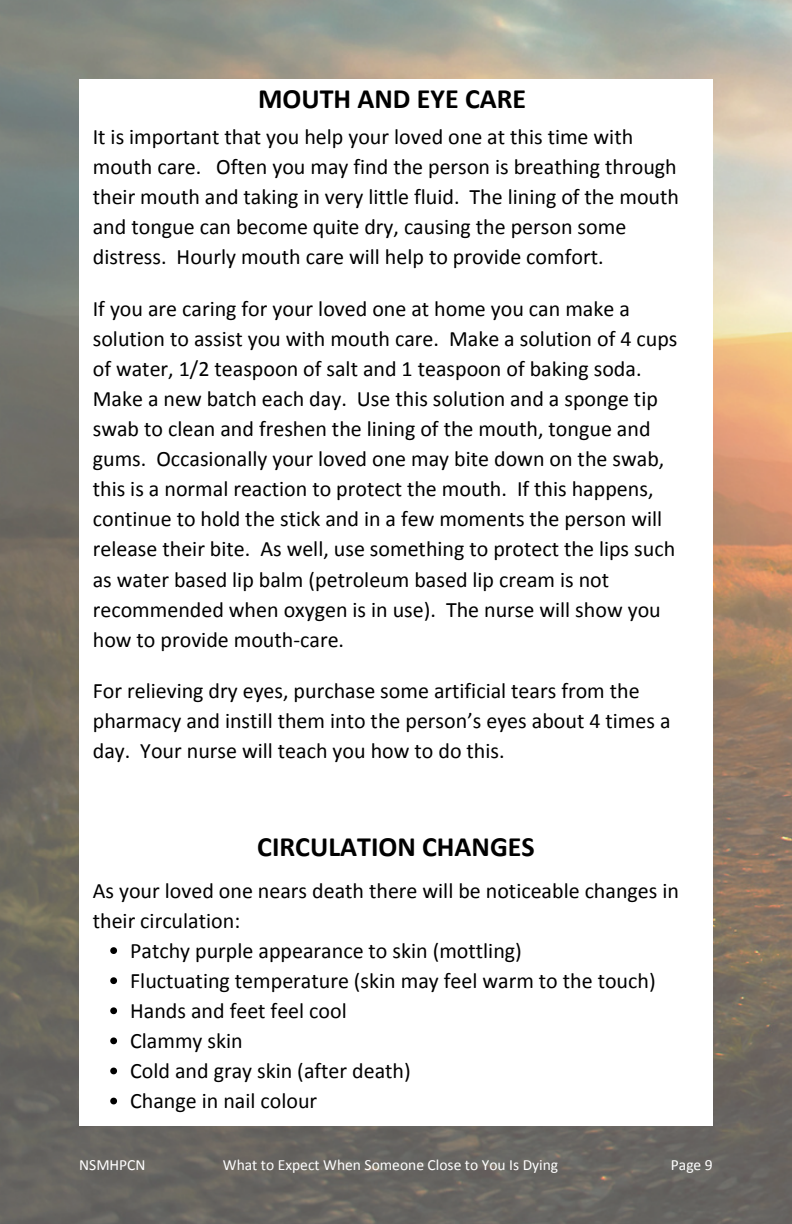
<style>
.page{position:relative;width:792px;height:1224px;background:#fff}
.page>*{position:absolute;margin:0;border:0;box-sizing:border-box;transform-origin:0 0}
.t1{font:700 28px "Calibri";color:#000}
.t2{font:22px/30px "Calibri";color:#000}
.t3{font:15.6px "Calibri";color:#fff}
</style>
<div class="page">
<img style="left:0;top:0;width:792px;height:1224px">
<div style="left:79px;top:79px;width:633px;height:1047px;background:#fff"></div>
<svg style="left:110px;top:947px;width:7px;height:7px"></svg>
<svg style="left:110px;top:977px;width:7px;height:7px"></svg>
<svg style="left:110px;top:1007px;width:7px;height:7px"></svg>
<svg style="left:110px;top:1037px;width:7px;height:7px"></svg>
<svg style="left:110px;top:1068px;width:7px;height:6px"></svg>
<svg style="left:110px;top:1098px;width:7px;height:6px"></svg>
<p class="t1" style="left:258px;top:81px;width:270px">MOUTH AND EYE CARE</p>
<p class="t2" style="left:93px;top:121px;width:588px">It is important that you help your loved one at this time with mouth care. Often you may find the person is breathing through their mouth and taking in very little fluid. The lining of the mouth and tongue can become quite dry, causing the person some distress. Hourly mouth care will help to provide comfort.</p>
<p class="t2" style="left:93px;top:293px;width:586px">If you are caring for your loved one at home you can make a solution to assist you with mouth care. Make a solution of 4 cups of water, 1/2 teaspoon of salt and 1 teaspoon of baking soda.<br>Make a new batch each day. Use this solution and a sponge tip swab to clean and freshen the lining of the mouth, tongue and gums. Occasionally your loved one may bite down on the swab, this is a normal reaction to protect the mouth. If this happens, continue to hold the stick and in a few moments the person will release their bite. As well, use something to protect the lips such as water based lip balm (petroleum based lip cream is not recommended when oxygen is in use). The nurse will show you how to provide mouth-care.</p>
<p class="t2" style="left:93px;top:676px;width:579px">For relieving dry eyes, purchase some artificial tears from the pharmacy and instill them into the person’s eyes about 4 times a day. Your nurse will teach you how to do this.</p>
<p class="t1" style="left:257px;top:829px;width:279px">CIRCULATION CHANGES</p>
<p class="t2" style="left:93px;top:875px;width:588px">As your loved one nears death there will be noticeable changes in their circulation:</p>
<p class="t2" style="left:130px;top:935px;width:527px">Patchy purple appearance to skin (mottling)<br>Fluctuating temperature (skin may feel warm to the touch)<br>Hands and feet feel cool<br>Clammy skin<br>Cold and gray skin (after death)<br>Change in nail colour</p>
<p class="t3" style="left:79px;top:1155px;width:68px">NSMHPCN</p>
<p class="t3" style="left:223px;top:1155px;width:337px">What to Expect When Someone Close to You Is Dying</p>
<p class="t3" style="left:671px;top:1155px;width:43px">Page 9</p>
</div>
